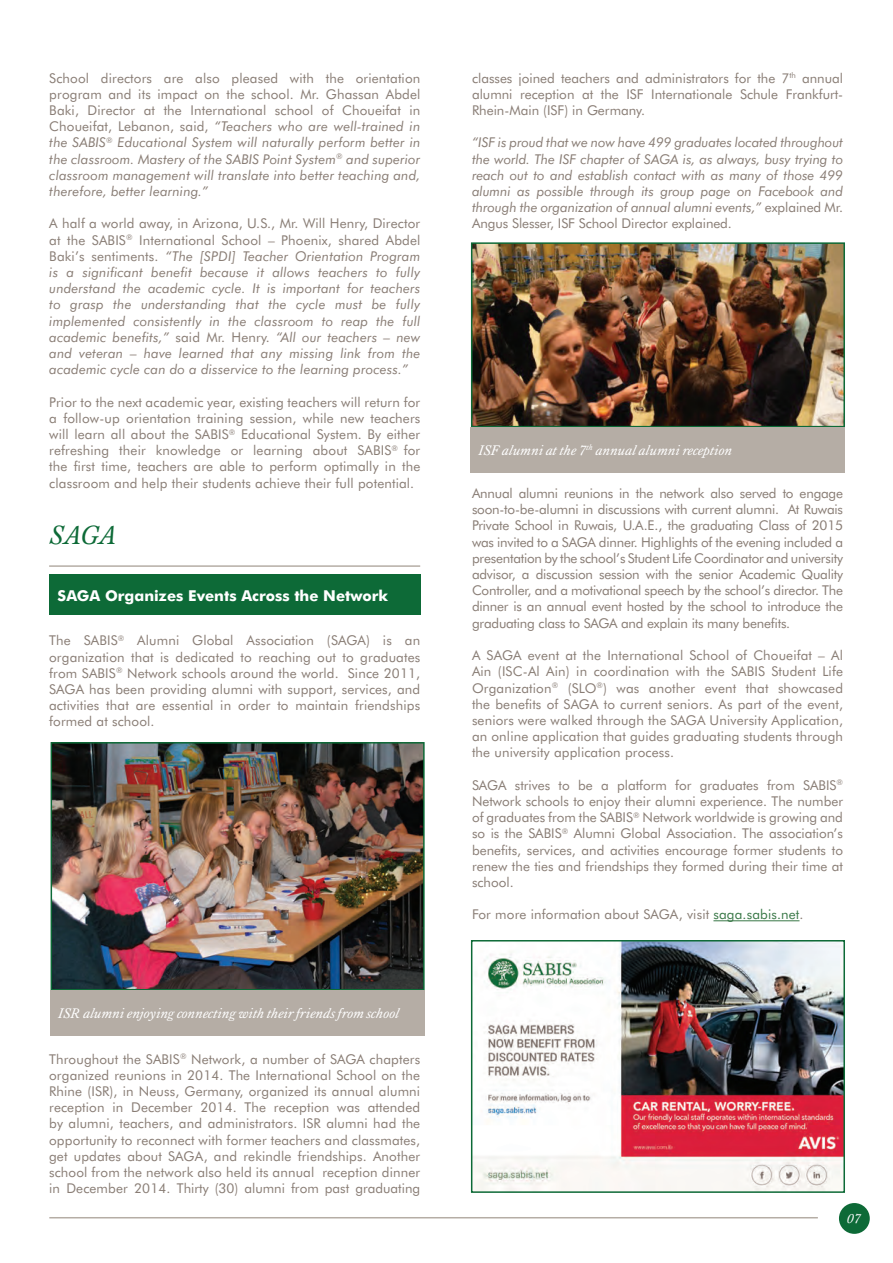
<style>
.page{position:relative;width:893px;height:1263px;background:#fff}
.page>*{position:absolute;margin:0;border:0;box-sizing:border-box;transform-origin:0 0}
.t1{font:italic 27px "Kings Caslon";color:#0d6a37}
.t2{font:700 15px "Futura BT";color:#fff}
.t3{font:italic 14.25px "Kings Caslon";color:#fff}
.t4{font:13.5px/16.2px "Futura BT";letter-spacing:.01em;color:#897d75;text-align:justify}
.t5{font:italic 13.5px/16.2px "Futura BT";letter-spacing:.01em;color:#897d75;text-align:justify}
.t6{font:italic 13.5px "Kings Caslon";color:#fff}
.s1{font-style:normal}
.s2{color:#397847}
</style>
<div class="page">
<div style="left:839px;top:1203px;width:31px;height:31px;background:#0d6a37;border-radius:50%"></div>
<hr style="left:49px;top:1217px;width:769px;height:1px;background:#b5ada5">
<hr style="left:713px;top:920px;width:86px;height:1px;background:#397847">
<div style="left:49px;top:574px;width:371px;height:41px;background:#0d6a37"></div>
<hr style="left:49px;top:565px;width:371px;height:2px;background:#b5ada5">
<img style="left:54px;top:745px;width:368px;height:242px">
<div style="left:51px;top:742px;width:374px;height:248px;border:2px solid #0d6a37"></div>
<div style="left:51px;top:990px;width:374px;height:46px;background:#b5ada5"></div>
<img style="left:474px;top:245px;width:368px;height:179px">
<div style="left:471px;top:242px;width:374px;height:185px;border:2px solid #0d6a37"></div>
<img style="left:474px;top:943px;width:368px;height:247px">
<div style="left:471px;top:940px;width:374px;height:253px;border:2px solid #0d6a37"></div>
<div style="left:471px;top:427px;width:374px;height:46px;background:#b5ada5"></div>
<p class="t5" style="left:49px;top:70px;width:373px"><span class="s1">School directors are also pleased with the orientation program and its impact on the school. Mr. Ghassan Abdel Baki, Director at the International school of Choueifat in Choueifat, Lebanon, said,</span> “Teachers who are well-trained in the SABIS<sup>®</sup> Educational System will naturally perform better in the classroom. Mastery of the SABIS Point System<sup>®</sup> and superior classroom management will translate into better teaching and, therefore, better learning.”</p>
<p class="t5" style="left:49px;top:215px;width:373px"><span class="s1">A half a world away, in Arizona, U.S., Mr. Will Henry, Director at the SABIS</span><sup>®</sup> <span class="s1">International School – Phoenix, shared Abdel Baki’s sentiments.</span> “The [SPDI] Teacher Orientation Program is a significant benefit because it allows teachers to fully understand the academic cycle. It is important for teachers to grasp the understanding that the cycle must be fully implemented consistently in the classroom to reap the full academic benefits,” <span class="s1">said Mr. Henry.</span> “All our teachers – new and veteran – have learned that any missing link from the academic cycle can do a disservice to the learning process.”</p>
<p class="t4" style="left:49px;top:394px;width:373px">Prior to the next academic year, existing teachers will return for a follow-up orientation training session, while new teachers will learn all about the SABIS<sup>®</sup> Educational System. By either refreshing their knowledge or learning about SABIS<sup>®</sup> for the first time, teachers are able to perform optimally in the classroom and help their students achieve their full potential.</p>
<p class="t1" style="left:49px;top:519px;width:69px">SAGA</p>
<p class="t2" style="left:58px;top:586px;width:332px">SAGA Organizes Events Across the Network</p>
<p class="t4" style="left:49px;top:632px;width:373px">The SABIS<sup>®</sup> Alumni Global Association (SAGA) is an organization that is dedicated to reaching out to graduates from SABIS<sup>®</sup> Network schools around the world. Since 2011, SAGA has been providing alumni with support, services, and activities that are essential in order to maintain friendships formed at school.</p>
<p class="t3" style="left:58px;top:1005px;width:342px">ISR alumni enjoying connecting with their friends from school</p>
<p class="t4" style="left:49px;top:1050px;width:373px">Throughout the SABIS<sup>®</sup> Network, a number of SAGA chapters organized reunions in 2014. The International School on the Rhine (ISR), in Neuss, Germany, organized its annual alumni reception in December 2014. The reception was attended by alumni, teachers, and administrators. ISR alumni had the opportunity to reconnect with former teachers and classmates, get updates about SAGA, and rekindle friendships. Another school from the network also held its annual reception dinner in December 2014. Thirty (30) alumni from past graduating</p>
<p class="t4" style="left:472px;top:70px;width:373px">classes joined teachers and administrators for the 7<sup>th</sup> annual alumni reception at the ISF Internationale Schule Frankfurt-Rhein-Main (ISF) in Germany.</p>
<p class="t5" style="left:472px;top:134px;width:373px">“ISF is proud that we now have 499 graduates located throughout the world. The ISF chapter of SAGA is, as always, busy trying to reach out to and establish contact with as many of those 499 alumni as possible through its group page on Facebook and through the organization of annual alumni events,” <span class="s1">explained Mr.<br>Angus Slesser, ISF School Director explained.</span></p>
<p class="t3" style="left:478px;top:442px;width:255px">ISF alumni at the 7<sup>th</sup> annual alumni reception</p>
<p class="t4" style="left:472px;top:485px;width:373px">Annual alumni reunions in the network also served to engage soon-to-be-alumni in discussions with current alumni. At Ruwais Private School in Ruwais, U.A.E., the graduating Class of 2015 was invited to a SAGA dinner. Highlights of the evening included a presentation by the school’s Student Life Coordinator and university advisor, a discussion session with the senior Academic Quality Controller, and a motivational speech by the school’s director. The dinner is an annual event hosted by the school to introduce the graduating class to SAGA and explain its many benefits.</p>
<p class="t4" style="left:472px;top:647px;width:373px">A SAGA event at the International School of Choueifat – Al Ain (ISC-Al Ain) in coordination with the SABIS Student Life Organization<sup>®</sup> (SLO<sup>®</sup>) was another event that showcased the benefits of SAGA to current seniors. As part of the event, seniors were walked through the SAGA University Application, an online application that guides graduating students through the university application process.</p>
<p class="t4" style="left:472px;top:777px;width:373px">SAGA strives to be a platform for graduates from SABIS<sup>® </sup>Network schools to enjoy their alumni experience. The number of graduates from the SABIS<sup>®</sup> Network worldwide is growing and so is the SABIS<sup>®</sup> Alumni Global Association. The association’s benefits, services, and activities encourage former students to renew the ties and friendships they formed during their time at school.</p>
<p class="t4" style="left:472px;top:906px;width:333px">For more information about SAGA, visit <span class="s2">saga.sabis.net</span>.</p>
<p class="t6" style="left:847px;top:1210px;width:15px">07</p>
</div>
